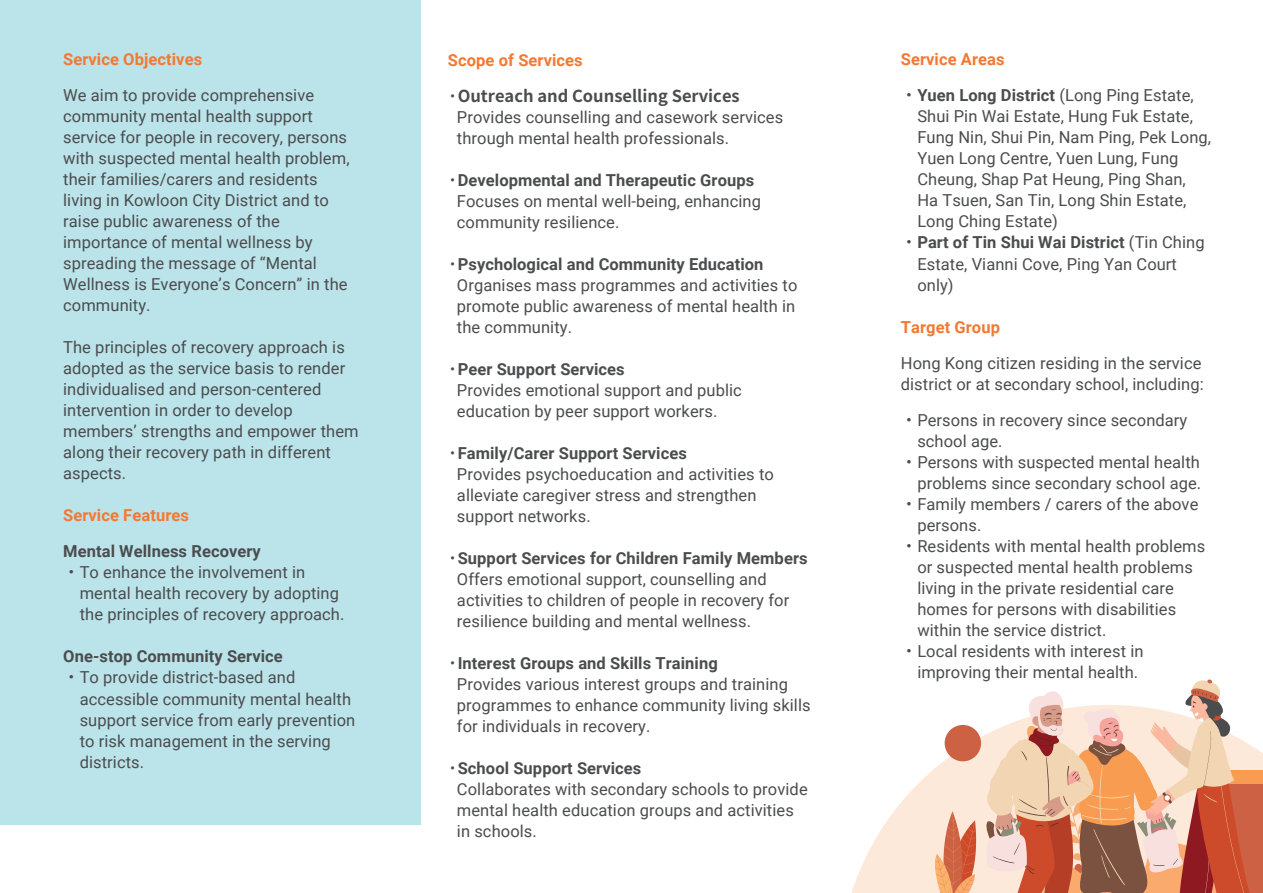
<style>
.page{position:relative;width:1263px;height:893px;background:#fff}
.page>*{position:absolute;margin:0;border:0;box-sizing:border-box;transform-origin:0 0}
.t1{font:16.5px/21px "Roboto";letter-spacing:.005em;color:#4b4c4d}
.t2{font:700 16.5px/36px "Roboto";letter-spacing:.005em;color:#4b4c4d}
.t3{font:700 16.5px "Roboto";letter-spacing:.005em;color:#f37932}
.t4{font:700 16.5px "Noto Sans TC";color:#4b4c4d}
.s1{font-family:"Noto Sans TC"}
.s2{font-family:"Noto Sans TC";font-weight:700}
.s3{font-weight:700}
.s4{color:#f37932}
.s5{font-family:"Noto Sans TC";font-weight:400}
.s6{font-weight:400}
</style>
<div class="page">
<svg style="left:851px;top:725px;width:412px;height:168px;fill:#fde9d9"></svg>
<div style="left:0;top:0;width:421px;height:824px;background:#bbe3ea"></div>
<svg style="left:935px;top:811px;width:41px;height:82px;background:#e49876"></svg>
<div style="left:945px;top:725px;width:36px;height:36px;background:#cc6143;border-radius:50%"></div>
<div style="left:1222px;top:781px;width:41px;height:112px;background:#cc6143"></div>
<div style="left:1217px;top:770px;width:46px;height:14px;background:#f89c51"></div>
<svg style="left:982px;top:679px;width:273px;height:214px"></svg>
<p class="t3" style="left:63px;top:48px;width:140px">Service Objectives</p>
<p class="t1" style="left:63px;top:84px;width:288px">We aim to provide comprehensive community mental health support service for people in recovery, persons with suspected mental health problem, their families/carers and residents living in Kowloon City District and to raise public awareness of the importance of mental wellness by spreading the message of “Mental Wellness is Everyone’s Concern” in the community.</p>
<p class="t1" style="left:63px;top:336px;width:297px">The principles of recovery approach is adopted as the service basis to render individualised and person-centered intervention in order to develop members’ strengths and empower them along their recovery path in different aspects.</p>
<p class="t3" style="left:63px;top:504px;width:127px">Service Features</p>
<p class="t2" style="left:63px;top:533px;width:199px">Mental Wellness Recovery</p>
<p class="t1" style="left:63px;top:561px;width:244px"><span class="s1">·</span>To enhance the involvement in</p>
<p class="t1" style="left:80px;top:582px;width:261px">mental health recovery by adopting</p>
<p class="t1" style="left:80px;top:603px;width:266px">the principles of recovery approach.</p>
<p class="t2" style="left:63px;top:638px;width:221px">One-stop Community Service</p>
<p class="t1" style="left:63px;top:666px;width:234px"><span class="s1">·</span>To provide district-based and</p>
<p class="t1" style="left:80px;top:687px;width:273px">accessible community mental health</p>
<p class="t1" style="left:80px;top:708px;width:277px">support service from early prevention</p>
<p class="t1" style="left:80px;top:729px;width:253px">to risk management in the serving</p>
<p class="t1" style="left:80px;top:750px;width:66px">districts.</p>
<p class="t3" style="left:448px;top:48px;width:136px">Scope of Services</p>
<p class="t4" style="left:448px;top:86px;width:293px">·Outreach and Counselling Services</p>
<p class="t1" style="left:457px;top:106px;width:328px">Provides counselling and casework services through mental health professionals.</p>
<p class="t1" style="left:457px;top:169px;width:306px;text-indent:-9px"><span class="s2">·</span><span class="s3">Developmental and Therapeutic Groups<br></span>Focuses on mental well-being, enhancing community resilience.</p>
<p class="t1" style="left:457px;top:253px;width:342px;text-indent:-9px"><span class="s2">·</span><span class="s3">Psychological and Community Education </span>Organises mass programmes and activities to promote public awareness of mental health in the community.</p>
<p class="t1" style="left:457px;top:358px;width:286px;text-indent:-9px"><span class="s2">·</span><span class="s3">Peer Support Services<br></span>Provides emotional support and public education by peer support workers.</p>
<p class="t1" style="left:457px;top:442px;width:318px;text-indent:-9px"><span class="s2">·</span><span class="s3">Family/Carer Support Services<br></span>Provides psychoeducation and activities to alleviate caregiver stress and strengthen support networks.</p>
<p class="t1" style="left:457px;top:547px;width:352px;text-indent:-9px"><span class="s2">·</span><span class="s3">Support Services for Children Family Members </span>Offers emotional support, counselling and activities to children of people in recovery for resilience building and mental wellness.</p>
<p class="t1" style="left:457px;top:652px;width:355px;text-indent:-9px"><span class="s2">·</span><span class="s3">Interest Groups and Skills Training<br></span>Provides various interest groups and training programmes to enhance community living skills for individuals in recovery.</p>
<p class="t1" style="left:457px;top:757px;width:352px;text-indent:-9px"><span class="s2">·</span><span class="s3">School Support Services<br></span>Collaborates with secondary schools to provide mental health education groups and activities in schools.</p>
<p class="t2" style="left:901px;top:41px;width:294px"><span class="s4">Service Areas<br></span><span class="s5">·</span>Yuen Long District <span class="s6">(Long Ping Estate,</span></p>
<p class="t1" style="left:917px;top:105px;width:277px">Shui Pin Wai Estate, Hung Fuk Estate,</p>
<p class="t1" style="left:917px;top:126px;width:295px">Fung Nin, Shui Pin, Nam Ping, Pek Long,</p>
<p class="t1" style="left:917px;top:147px;width:263px">Yuen Long Centre, Yuen Lung, Fung</p>
<p class="t1" style="left:917px;top:168px;width:270px">Cheung, Shap Pat Heung, Ping Shan,</p>
<p class="t1" style="left:917px;top:189px;width:271px">Ha Tsuen, San Tin, Long Shin Estate,</p>
<p class="t1" style="left:917px;top:210px;width:142px">Long Ching Estate)</p>
<p class="t2" style="left:901px;top:224px;width:305px"><span class="s5">·</span>Part of Tin Shui Wai District <span class="s6">(Tin Ching</span></p>
<p class="t1" style="left:917px;top:253px;width:261px">Estate, Vianni Cove, Ping Yan Court</p>
<p class="t1" style="left:917px;top:274px;width:38px">only)</p>
<p class="t3" style="left:901px;top:315px;width:101px">Target Group</p>
<p class="t1" style="left:901px;top:352px;width:304px">Hong Kong citizen residing in the service district or at secondary school, including:</p>
<p class="t1" style="left:901px;top:409px;width:288px"><span class="s1">·</span>Persons in recovery since secondary</p>
<p class="t1" style="left:917px;top:430px;width:87px">school age.</p>
<p class="t1" style="left:901px;top:451px;width:301px"><span class="s1">·</span>Persons with suspected mental health</p>
<p class="t1" style="left:917px;top:472px;width:285px">problems since secondary school age.</p>
<p class="t1" style="left:901px;top:493px;width:299px"><span class="s1">·</span>Family members / carers of the above</p>
<p class="t1" style="left:917px;top:514px;width:66px">persons.</p>
<p class="t1" style="left:901px;top:535px;width:306px"><span class="s1">·</span>Residents with mental health problems</p>
<p class="t1" style="left:917px;top:556px;width:277px">or suspected mental health problems</p>
<p class="t1" style="left:917px;top:577px;width:258px">living in the private residential care</p>
<p class="t1" style="left:917px;top:598px;width:260px">homes for persons with disabilities</p>
<p class="t1" style="left:917px;top:619px;width:191px">within the service district.</p>
<p class="t1" style="left:901px;top:640px;width:244px"><span class="s1">·</span>Local residents with interest in</p>
<p class="t1" style="left:917px;top:661px;width:222px">improving their mental health.</p>
</div>
